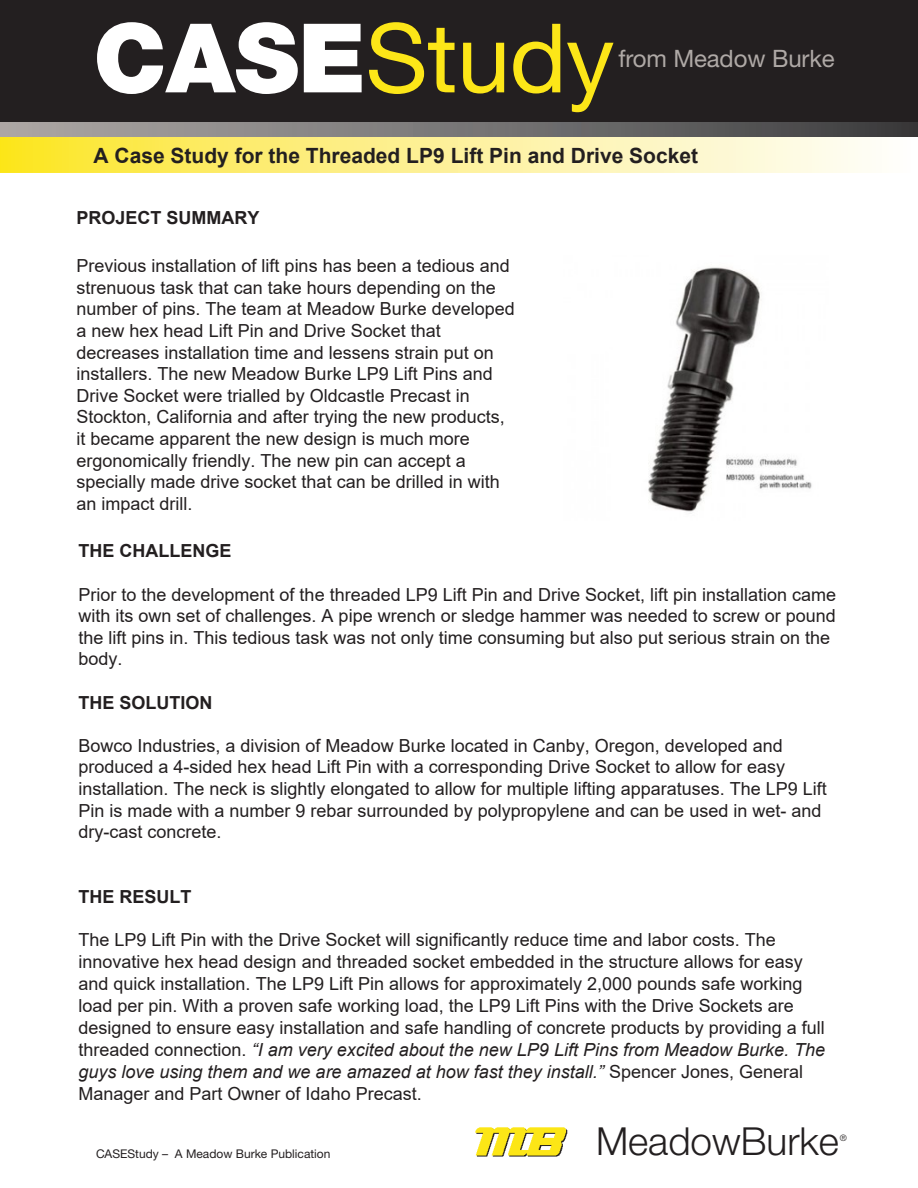
<style>
.page{position:relative;width:918px;height:1188px;background:#fff}
.page>*{position:absolute;margin:0;border:0;box-sizing:border-box;transform-origin:0 0}
.t1{font:96px "Helvetica Neue";letter-spacing:-.005em;color:#fce618}
.t2{font:300 38.7px "Helvetica Neue";color:#231f20}
.t3{font:24px "Helvetica Neue";letter-spacing:-.005em;color:#afa9a6}
.t4{font:700 21px "Arial";color:#231f20}
.t5{font:18px/21.6px "Arial";color:#231f20}
.t6{font:700 18px "Arial";color:#231f20}
.t7{font:12px "Helvetica Neue";color:#231f20}
.t8{font:300 8.85px "Helvetica Neue";color:#231f20}
.s1{font-weight:900;color:#fff}
.s2{font-style:italic}
</style>
<div class="page">
<div style="left:0;top:0;width:918px;height:137px;background:#231f20"></div>
<img style="left:0;top:122px;width:918px;height:51px">
<img style="left:0;top:137px;width:918px;height:1px">
<img style="left:475px;top:1127px;width:93px;height:30px">
<img style="left:648px;top:267px;width:164px;height:245px">
<h1 class="t1" style="left:94px;top:24px;width:522px"><span class="s1">CASE</span>Study</h1>
<h3 class="t3" style="left:618px;top:50px;width:218px">from Meadow Burke</h3>
<p class="t4" style="left:94px;top:141px;width:606px">A Case Study for the Threaded LP9 Lift Pin and Drive Socket</p>
<p class="t6" style="left:77px;top:205px;width:185px">PROJECT SUMMARY</p>
<p class="t5" style="left:77px;top:255px;width:440px">Previous installation of lift pins has been a tedious and strenuous task that can take hours depending on the number of pins. The team at Meadow Burke developed a new hex head Lift Pin and Drive Socket that decreases installation time and lessens strain put on installers. The new Meadow Burke LP9 Lift Pins and Drive Socket were trialled by Oldcastle Precast in Stockton, California and after trying the new products, it became apparent the new design is much more ergonomically friendly. The new pin can accept a specially made drive socket that can be drilled in with an impact drill.</p>
<p class="t6" style="left:79px;top:538px;width:154px">THE CHALLENGE</p>
<p class="t5" style="left:79px;top:583px;width:759px">Prior to the development of the threaded LP9 Lift Pin and Drive Socket, lift pin installation came with its own set of challenges. A pipe wrench or sledge hammer was needed to screw or pound the lift pins in. This tedious task was not only time consuming but also put serious strain on the body.</p>
<p class="t6" style="left:79px;top:690px;width:136px">THE SOLUTION</p>
<p class="t5" style="left:79px;top:735px;width:750px">Bowco Industries, a division of Meadow Burke located in Canby, Oregon, developed and produced a 4-sided hex head Lift Pin with a corresponding Drive Socket to allow for easy installation. The neck is slightly elongated to allow for multiple lifting apparatuses. The LP9 Lift Pin is made with a number 9 rebar surrounded by polypropylene and can be used in wet- and dry-cast concrete.</p>
<p class="t6" style="left:79px;top:884px;width:115px">THE RESULT</p>
<p class="t5" style="left:79px;top:929px;width:748px">The LP9 Lift Pin with the Drive Socket will significantly reduce time and labor costs. The innovative hex head design and threaded socket embedded in the structure allows for easy and quick installation. The LP9 Lift Pin allows for approximately 2,000 pounds safe working load per pin. With a proven safe working load, the LP9 Lift Pins with the Drive Sockets are designed to ensure easy installation and safe handling of concrete products by providing a full threaded connection. <span class="s2">“I am very excited about the new LP9 Lift Pins from Meadow Burke. The guys love using them and we are amazed at how fast they install.”</span> Spencer Jones, General Manager and Part Owner of Idaho Precast.</p>
<p class="t7" style="left:96px;top:1149px;width:236px">CASEStudy – A Meadow Burke Publication</p>
<h2 class="t2" style="left:596px;top:1127px;width:244px">MeadowBurke</h2>
<p class="t8" style="left:840px;top:1135px;width:9px">®</p>
</div>
